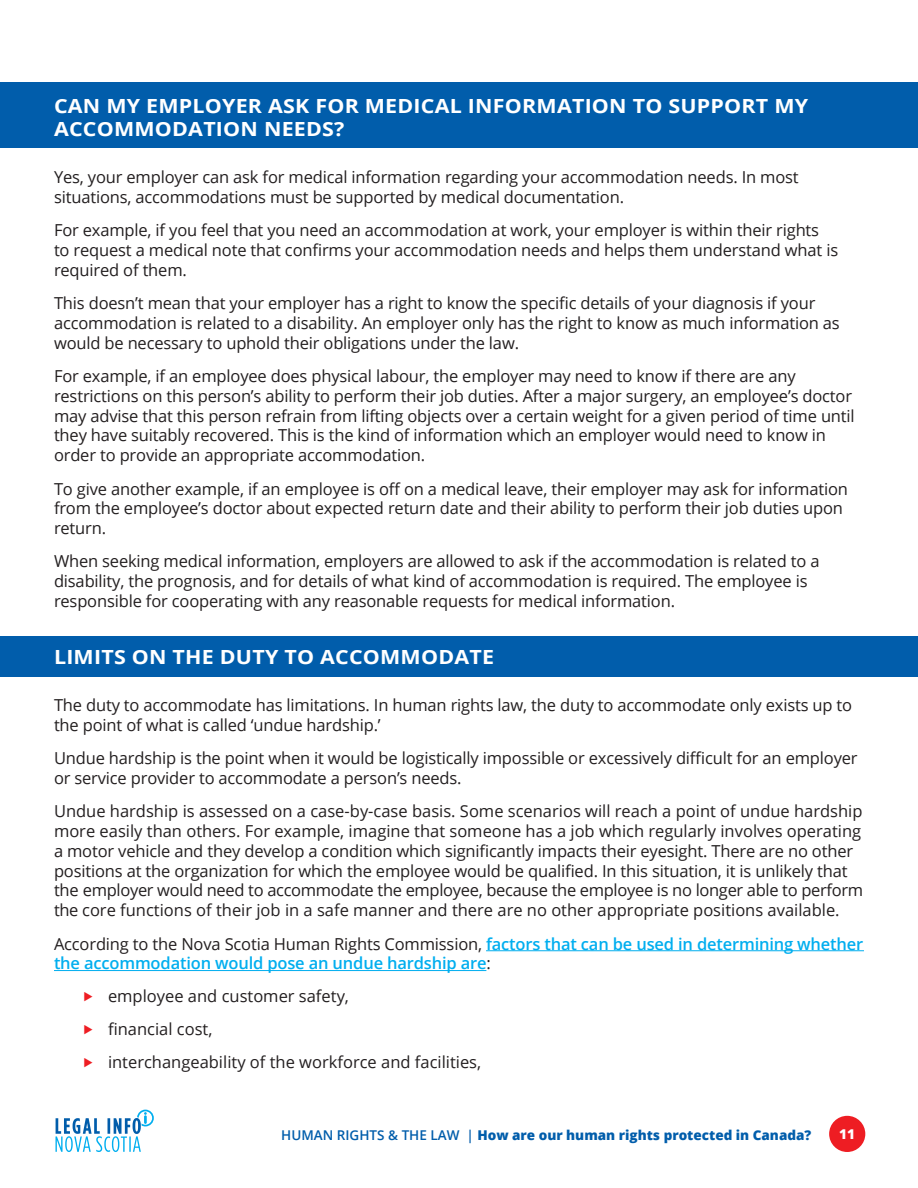
<style>
.page{position:relative;width:918px;height:1188px;background:#fff}
.page>*{position:absolute;margin:0;border:0;box-sizing:border-box;transform-origin:0 0}
.subhead1{font:700 19.5px/23.4px "Open Sans";letter-spacing:.01em;color:#fff;scale:1.1 1}
.body{font:16.5px/19.8px "Open Sans";letter-spacing:-.01em;color:#231f20}
.body-2{font:600 16.5px/19.8px "Open Sans";letter-spacing:-.01em;color:#00aeef}
.t1{font:800 13.5px "Open Sans";color:#015dab}
.t2{font:800 13.5px "Open Sans";color:#fff}
.s1{font-weight:400;color:#231f20}
.s2{font-weight:600}
</style>
<div class="page">
<div style="left:829px;top:1116px;width:36px;height:36px;background:#ee1d23;border-radius:50%"></div>
<svg style="left:56px;top:1110px;width:98px;height:42px"></svg>
<div style="left:0;top:82px;width:918px;height:66px;background:#015dab"></div>
<div style="left:0;top:636px;width:918px;height:40px;background:#015dab"></div>
<hr style="left:486px;top:950px;width:378px;height:1px;background:#00aeef">
<hr style="left:54px;top:970px;width:432px;height:1px;background:#00aeef">
<p class="subhead1" style="left:54px;top:94px;width:687px">CAN MY EMPLOYER ASK FOR MEDICAL INFORMATION TO SUPPORT MY<br>ACCOMMODATION NEEDS?</p>
<p class="body" style="left:54px;top:167px;width:746px">Yes, your employer can ask for medical information regarding your accommodation needs. In most situations, accommodations must be supported by medical documentation.</p>
<p class="body" style="left:54px;top:220px;width:786px">For example, if you feel that you need an accommodation at work, your employer is within their rights to request a medical note that confirms your accommodation needs and helps them understand what is required of them.</p>
<p class="body" style="left:54px;top:293px;width:787px">This doesn’t mean that your employer has a right to know the specific details of your diagnosis if your accommodation is related to a disability. An employer only has the right to know as much information as would be necessary to uphold their obligations under the law.</p>
<p class="body" style="left:54px;top:366px;width:802px">For example, if an employee does physical labour, the employer may need to know if there are any restrictions on this person’s ability to perform their job duties. After a major surgery, an employee’s doctor may advise that this person refrain from lifting objects over a certain weight for a given period of time until they have suitably recovered. This is the kind of information which an employer would need to know in order to provide an appropriate accommodation.</p>
<p class="body" style="left:54px;top:478px;width:796px">To give another example, if an employee is off on a medical leave, their employer may ask for information from the employee’s doctor about expected return date and their ability to perform their job duties upon return.</p>
<p class="body" style="left:54px;top:551px;width:767px">When seeking medical information, employers are allowed to ask if the accommodation is related to a disability, the prognosis, and for details of what kind of accommodation is required. The employee is responsible for cooperating with any reasonable requests for medical information.</p>
<p class="subhead1" style="left:54px;top:645px;width:402px">LIMITS ON THE DUTY TO ACCOMMODATE</p>
<p class="body" style="left:54px;top:695px;width:800px">The duty to accommodate has limitations. In human rights law, the duty to accommodate only exists up to the point of what is called ‘undue hardship.’</p>
<p class="body" style="left:54px;top:748px;width:805px">Undue hardship is the point when it would be logistically impossible or excessively difficult for an employer or service provider to accommodate a person’s needs.</p>
<p class="body" style="left:54px;top:801px;width:811px">Undue hardship is assessed on a case-by-case basis. Some scenarios will reach a point of undue hardship more easily than others. For example, imagine that someone has a job which regularly involves operating a motor vehicle and they develop a condition which significantly impacts their eyesight. There are no other positions at the organization for which the employee would be qualified. In this situation, it is unlikely that the employer would need to accommodate the employee, because the employee is no longer able to perform the core functions of their job in a safe manner and there are no other appropriate positions available.</p>
<p class="body-2" style="left:54px;top:933px;width:811px"><span class="s1">According to the Nova Scotia Human Rights Commission,</span> factors that can be used in determining whether the accommodation would pose an undue hardship are<span class="s1">:</span></p>
<p class="body" style="left:108px;top:986px;width:243px">employee and customer safety,</p>
<p class="body" style="left:108px;top:1019px;width:106px">financial cost,</p>
<p class="body" style="left:108px;top:1052px;width:375px">interchangeability of the workforce and facilities,</p>
<p class="t1" style="left:281px;top:1124px;width:532px"><span class="s2">HUMAN RIGHTS &amp; THE LAW |</span> How are our human rights protected in Canada?</p>
<p class="t2" style="left:839px;top:1124px;width:17px">11</p>
</div>
